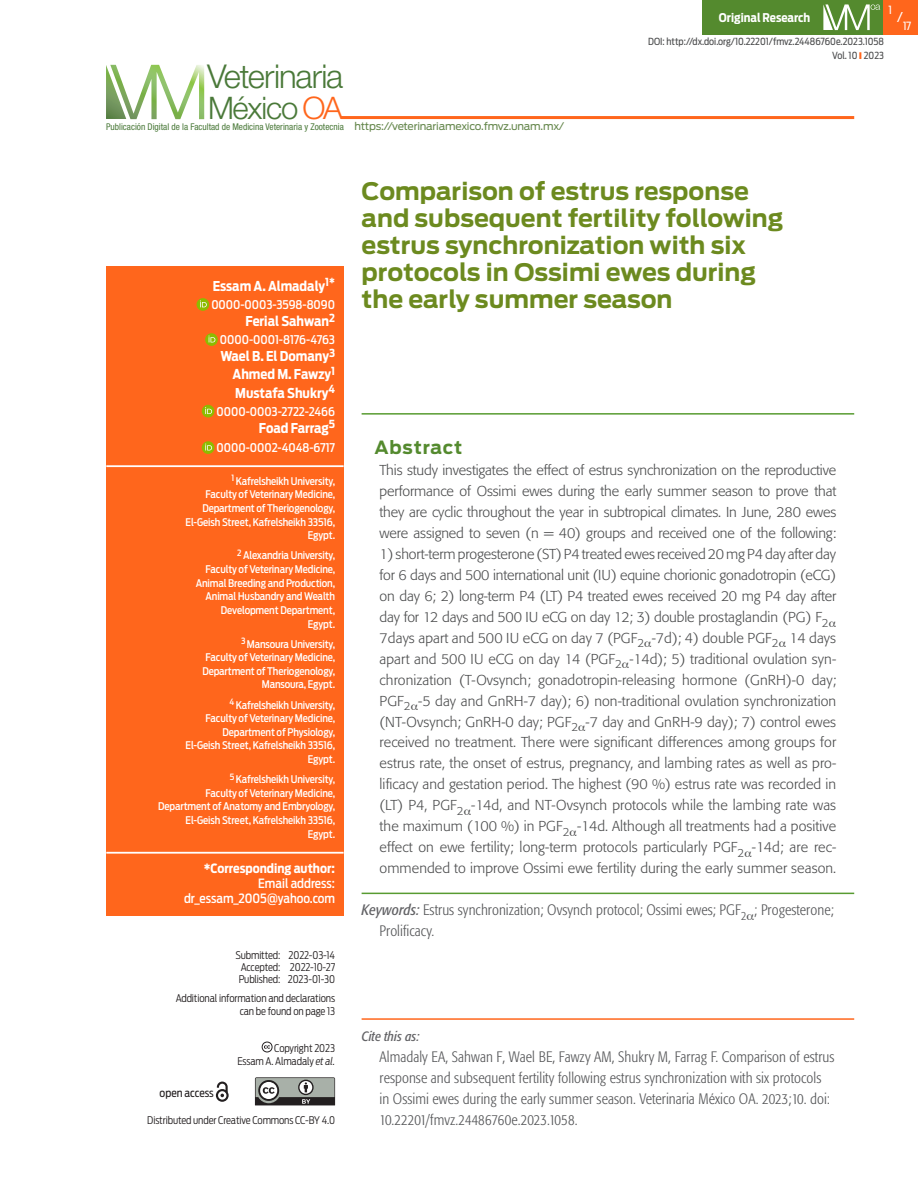
<style>
.page{position:relative;width:918px;height:1188px;background:#fff}
.page>*{position:absolute;margin:0;border:0;box-sizing:border-box;transform-origin:0 0}
.t1{font:300 32.85px "Helvetica Neue LT Std";letter-spacing:-.025em;color:#4a7939}
.t2{font:300 31.05px "Helvetica Neue LT Std";letter-spacing:-.035em;color:#4a7939}
._0_a_título{font:700 24px/27px "Antenna";color:#6c8a1f}
._02_sumario_a_titulo{font:700 18px "Antenna";letter-spacing:.045em;color:#548a2e}
._0_b_keywords{font:300 condensed 15px/21px "Formata";letter-spacing:.005em;color:#57585a}
._02_sumario_b_texto{font:300 14.25px/21px "Formata";letter-spacing:.005em;color:#4b4c4d;text-align:justify}
._01_autores_a_nombre{font:700 13.5px "Antenna Cond";color:#fff}
._0_b_keywords-2{font:italic condensed 13.5px "Formata";letter-spacing:.005em;color:#636366}
.t3{font:13.5px "Antenna Cond";color:#fff}
._01_autores_c_correo{font:500 12.75px/15px "Antenna Cond";color:#fff;text-align:right}
._01_autores_c_correo-2{font:700 12.75px "Antenna Cond";color:#fff}
._01_autores_a_nombre-2{font:500 12px "Antenna Cond";color:#fff}
.t4{font:700 12px "Antenna Cond";color:#fff}
._07_figura_pie{font:11.25px "Antenna Cond";color:#231f20}
.t5{font:11.25px "Antenna Cond";color:#fff}
._01_autores_b_pies{font:500 10.5px/13.6px "Antenna Cond";letter-spacing:-.01em;color:#fff;text-align:right}
._01_autores_b_pies-2{font:300 10.5px/12.5px "Antenna Cond";letter-spacing:-.01em;color:#231f20;text-align:right}
.t6{font:10.5px "Antenna";letter-spacing:-.02em;color:#64864b}
.t7{font:9.75px "Antenna Cond";color:#4b4c4d}
.t8{font:condensed 9.3px "Helvetica Neue LT Std";color:#4a7939}
.s1{color:#ff661c}
.s2{font-style:italic}
.s3{font-weight:400;font-style:italic;color:#636366}
</style>
<div class="page">
<hr style="left:341px;top:116px;width:513px;height:3px;background:#ff661c">
<div style="left:702px;top:0;width:185px;height:34px;background:#548a2e"></div>
<svg style="left:823px;top:4px;width:57px;height:26px"></svg>
<svg style="left:106px;top:65px;width:98px;height:54px"></svg>
<div style="left:884px;top:0;width:34px;height:34px;background:#ff661c"></div>
<svg style="left:262px;top:1042px;width:11px;height:10px"></svg>
<svg style="left:216px;top:1082px;width:13px;height:20px"></svg>
<div style="left:144px;top:1078px;width:101px;height:27px;border:1px solid #fff"></div>
<svg style="left:255px;top:1077px;width:80px;height:28px;background:#828481"></svg>
<hr style="left:362px;top:893px;width:492px;height:1px;background:#589b31">
<div style="left:106px;top:267px;width:238px;height:649px;background:#ff661c"></div>
<svg style="left:197px;top:298px;width:12px;height:13px"></svg>
<svg style="left:200px;top:300px;width:7px;height:7px"></svg>
<svg style="left:205px;top:333px;width:13px;height:13px"></svg>
<svg style="left:209px;top:336px;width:6px;height:6px"></svg>
<div style="left:202px;top:405px;width:12px;height:12px;background:#8dbb00;border-radius:50%"></div>
<svg style="left:205px;top:407px;width:7px;height:7px"></svg>
<svg style="left:202px;top:441px;width:12px;height:13px"></svg>
<svg style="left:205px;top:444px;width:7px;height:6px"></svg>
<hr style="left:106px;top:465px;width:238px;height:2px;background:#fff">
<hr style="left:106px;top:852px;width:238px;height:2px;background:#fff">
<hr style="left:362px;top:1018px;width:492px;height:2px;background:#ff661c">
<hr style="left:362px;top:413px;width:492px;height:2px;background:#589b31">
<h1 class="t1" style="left:207px;top:57px;width:138px">Veterinaria</h1>
<h2 class="t2" style="left:208px;top:89px;width:136px">México <span class="s1">OA</span></h2>
<p class="t8" style="left:106px;top:121px;width:239px">Publicación Digital de la Facultad de Medicina Veterinaria y Zootecnia</p>
<p class="t6" style="left:354px;top:120px;width:211px">https://veterinariamexico.fmvz.unam.mx/</p>
<p class="t4" style="left:719px;top:10px;width:93px">Original Research</p>
<p class="t5" style="left:889px;top:3px;width:5px">1</p>
<p class="t3" style="left:897px;top:9px;width:7px">/</p>
<p class="t5" style="left:903px;top:19px;width:10px">17</p>
<p class="t7" style="left:648px;top:36px;width:237px">DOI: http://dx.doi.org/10.22201/fmvz.24486760e.2023.1058</p>
<p class="t7" style="left:832px;top:50px;width:53px">Vol. 10 2023</p>
<p class="_01_autores_a_nombre" style="left:213px;top:278px;width:124px">Essam A. Almadaly<sup>1*</sup></p>
<p class="_01_autores_a_nombre-2" style="left:211px;top:298px;width:125px">0000-0003-3598-8090</p>
<p class="_01_autores_a_nombre" style="left:246px;top:313px;width:91px">Ferial Sahwan<sup>2</sup></p>
<p class="_01_autores_a_nombre-2" style="left:220px;top:333px;width:117px">0000-0001-8176-4763</p>
<p class="_01_autores_a_nombre" style="left:220px;top:348px;width:116px">Wael B. El Domany<sup>3</sup></p>
<p class="_01_autores_a_nombre" style="left:233px;top:366px;width:104px">Ahmed M. Fawzy<sup>1</sup></p>
<p class="_01_autores_a_nombre" style="left:235px;top:385px;width:101px">Mustafa Shukry<sup>4</sup></p>
<p class="_01_autores_a_nombre-2" style="left:217px;top:404px;width:120px">0000-0003-2722-2466</p>
<p class="_01_autores_a_nombre" style="left:259px;top:420px;width:78px">Foad Farrag<sup>5</sup></p>
<p class="_01_autores_a_nombre-2" style="left:217px;top:441px;width:120px">0000-0002-4048-6717</p>
<p class="_01_autores_b_pies" style="left:186px;top:474px;width:151px"><sup>1</sup> Kafrelsheikh University,<br>Faculty of Veterinary Medicine,<br>Department of Theriogenology,<br>El-Geish Street, Kafrelsheikh 33516,<br>Egypt.</p>
<p class="_01_autores_b_pies" style="left:196px;top:549px;width:141px"><sup>2</sup> Alexandria University,<br>Faculty of Veterinary Medicine,<br>Animal Breeding and Production,<br>Animal Husbandry and Wealth<br>Development Department,<br>Egypt.</p>
<p class="_01_autores_b_pies" style="left:202px;top:637px;width:134px"><sup>3</sup> Mansoura University,<br>Faculty of Veterinary Medicine,<br>Department of Theriogenology,<br>Mansoura, Egypt.</p>
<p class="_01_autores_b_pies" style="left:186px;top:698px;width:151px"><sup>4</sup> Kafrelsheikh University,<br>Faculty of Veterinary Medicine,<br>Department of Physiology,<br>El-Geish Street, Kafrelsheikh 33516,<br>Egypt.</p>
<p class="_01_autores_b_pies" style="left:158px;top:773px;width:178px"><sup>5</sup> Kafrelsheikh University,<br>Faculty of Veterinary Medicine,<br>Department of Anatomy and Embryology,<br>El-Geish Street, Kafrelsheikh 33516,<br>Egypt.</p>
<p class="_01_autores_c_correo-2" style="left:204px;top:861px;width:133px">*Corresponding author:</p>
<p class="_01_autores_c_correo" style="left:184px;top:876px;width:153px">Email address: dr_essam_2005@yahoo.com</p>
<p class="_01_autores_b_pies-2" style="left:236px;top:949px;width:101px">Submitted: 2022-03-14</p>
<p class="_01_autores_b_pies-2" style="left:241px;top:961px;width:96px">Accepted: 2022-10-27</p>
<p class="_01_autores_b_pies-2" style="left:239px;top:973px;width:98px">Published: 2023-01-30</p>
<p class="_01_autores_b_pies-2" style="left:176px;top:992px;width:161px">Additional information and declarations can be found on page 13</p>
<p class="_01_autores_b_pies-2" style="left:237px;top:1042px;width:99px">Copyright 2023<br>Essam A. Almadaly <span class="s2">et al.</span></p>
<p class="_07_figura_pie" style="left:160px;top:1086px;width:56px">open access</p>
<p class="_01_autores_b_pies-2" style="left:147px;top:1114px;width:189px">Distributed under Creative Commons CC-BY 4.0</p>
<p class="_0_a_título" style="left:362px;top:178px;width:423px">Comparison of estrus response and subsequent fertility following estrus synchronization with six protocols in Ossimi ewes during the early summer season</p>
<p class="_02_sumario_a_titulo" style="left:374px;top:437px;width:90px">Abstract</p>
<p class="_02_sumario_b_texto" style="left:380px;top:460px;width:458px">This study investigates the effect of estrus synchronization on the reproductive performance of Ossimi ewes during the early summer season to prove that they are cyclic throughout the year in subtropical climates. In June, 280 ewes were assigned to seven (n = 40) groups and received one of the following:</p>
<p class="_02_sumario_b_texto" style="left:380px;top:544px;width:458px;text-align:left">1) short-term progesterone (ST) P4 treated ewes received 20 mg P4 day after day for 6 days and 500 international unit (IU) equine chorionic gonadotropin (eCG) on day 6; 2) long-term P4 (LT) P4 treated ewes received 20 mg P4 day after day for 12 days and 500 IU eCG on day 12; 3) double prostaglandin (PG) F<sub>2<br></sub>7days apart and 500 IU eCG on day 7 (PGF<sub>2</sub> -7d); 4) double PGF<sub>2</sub> 14 days apart and 500 IU eCG on day 14 (PGF<sub>2</sub> -14d); 5) traditional ovulation syn&shy;chronization (T-Ovsynch; gonadotropin-releasing hormone (GnRH)-0 day; PGF<sub>2</sub> -5 day and GnRH-7 day); 6) non-traditional ovulation synchronization (NT-Ovsynch; GnRH-0 day; PGF<sub>2</sub> -7 day and GnRH-9 day); 7) control ewes received no treatment. There were significant differences among groups for estrus rate, the onset of estrus, pregnancy, and lambing rates as well as pro&shy;lificacy and gestation period. The highest (90 %) estrus rate was recorded in (LT) P4, PGF<sub>2</sub> -14d, and NT-Ovsynch protocols while the lambing rate was the maximum (100 %) in PGF<sub>2</sub> -14d. Although all treatments had a positive effect on ewe fertility; long-term protocols particularly PGF<sub>2</sub> -14d; are rec&shy;ommended to improve Ossimi ewe fertility during the early summer season.</p>
<p class="_0_b_keywords" style="left:380px;top:899px;width:456px;text-indent:-18px"><span class="s3">Keywords:</span> Estrus synchronization; Ovsynch protocol; Ossimi ewes; PGF<sub>2</sub> ; Progesterone;<br>Prolificacy.</p>
<p class="_0_b_keywords-2" style="left:362px;top:1028px;width:59px">Cite this as:</p>
<p class="_0_b_keywords" style="left:380px;top:1046px;width:456px">Almadaly EA, Sahwan F, Wael BE, Fawzy AM, Shukry M, Farrag F. Comparison of estrus response and subsequent fertility following estrus synchronization with six protocols in Ossimi ewes during the early summer season. Veterinaria México OA. 2023;10. doi:<br>10.22201/fmvz.24486760e.2023.1058.</p>
</div>
